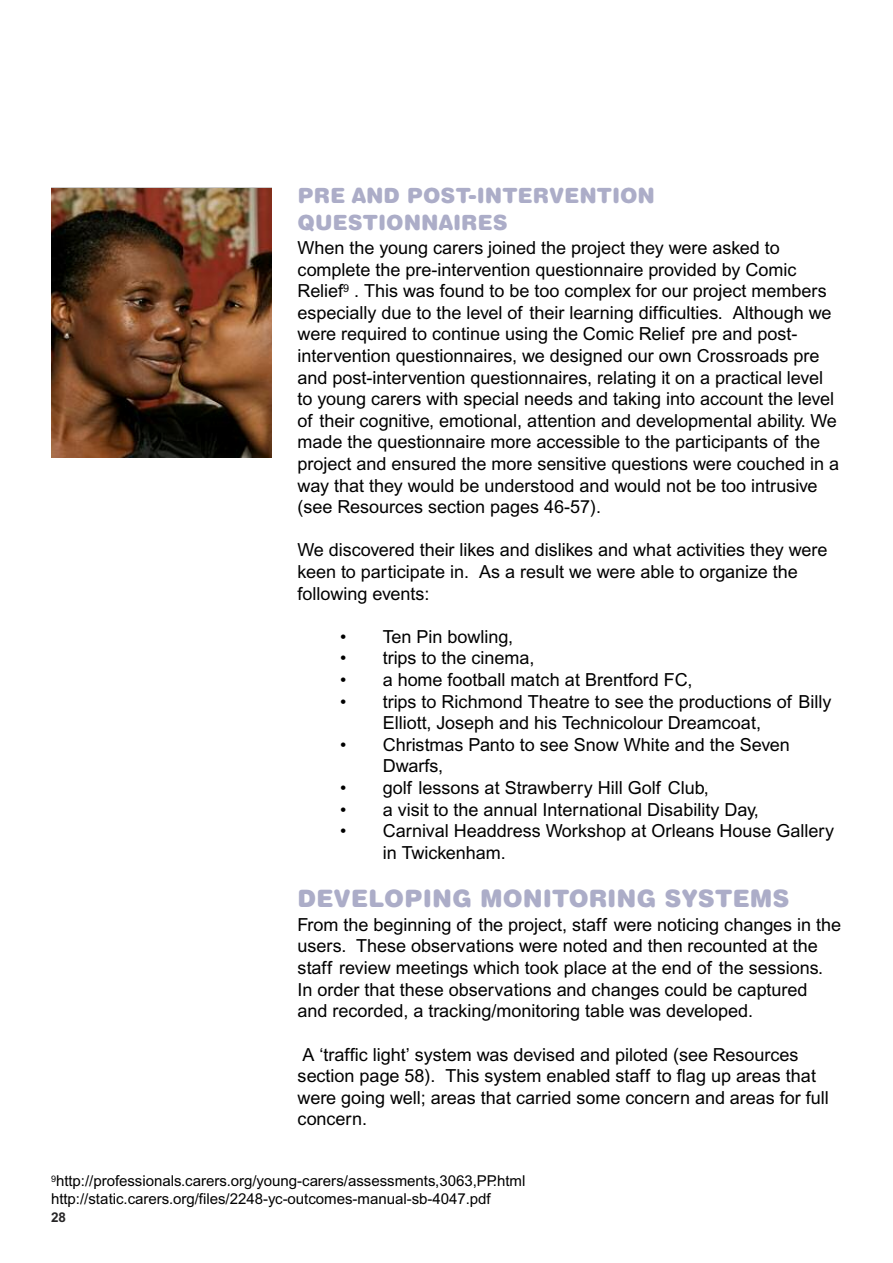
<style>
.page{position:relative;width:893px;height:1263px;background:#fff}
.page>*{position:absolute;margin:0;border:0;box-sizing:border-box;transform-origin:0 0}
.t1{font:900 24px "Helvetica Rounded";color:#acadc8}
.t2{font:900 21px/27.5px "Helvetica Rounded";color:#acadc8}
.t3{font:18px/21.6px "Arial";color:#000}
.t4{font:15px/18px "Arial";color:#000}
.t5{font:700 13.5px "Arial";color:#272627}
</style>
<div class="page">
<img style="left:51px;top:189px;width:220px;height:269px">
<p class="t2" style="left:298px;top:183px;width:359px">PRE AND POST-INTERVENTION<br>QUESTIONNAIRES</p>
<p class="t3" style="left:298px;top:239px;width:543px">When the young carers joined the project they were asked to complete the pre-intervention questionnaire provided by Comic Relief<sup>9</sup> . This was found to be too complex for our project members especially due to the level of their learning difficulties. Although we were required to continue using the Comic Relief pre and post&shy;intervention questionnaires, we designed our own Crossroads pre and post-intervention questionnaires, relating it on a practical level to young carers with special needs and taking into account the level of their cognitive, emotional, attention and developmental ability. We made the questionnaire more accessible to the participants of the project and ensured the more sensitive questions were couched in a way that they would be understood and would not be too intrusive (see Resources section pages 46-57).</p>
<p class="t3" style="left:298px;top:541px;width:531px">We discovered their likes and dislikes and what activities they were keen to participate in. As a result we were able to organize the following events:</p>
<p class="t3" style="left:340px;top:627px;width:175px">• Ten Pin bowling,</p>
<p class="t3" style="left:340px;top:649px;width:196px">• trips to the cinema,</p>
<p class="t3" style="left:340px;top:671px;width:354px">• a home football match at Brentford FC,</p>
<p class="t3" style="left:383px;top:692px;width:450px;text-indent:-43px">• trips to Richmond Theatre to see the productions of Billy<br>Elliott, Joseph and his Technicolour Dreamcoat,</p>
<p class="t3" style="left:383px;top:735px;width:409px;text-indent:-43px">• Christmas Panto to see Snow White and the Seven<br>Dwarfs,</p>
<p class="t3" style="left:340px;top:779px;width:370px">• golf lessons at Strawberry Hill Golf Club,</p>
<p class="t3" style="left:340px;top:800px;width:420px">• a visit to the annual International Disability Day,</p>
<p class="t3" style="left:383px;top:822px;width:453px;text-indent:-43px">• Carnival Headdress Workshop at Orleans House Gallery in Twickenham.</p>
<h1 class="t1" style="left:298px;top:889px;width:494px">DEVELOPING MONITORING SYSTEMS</h1>
<p class="t3" style="left:298px;top:915px;width:545px">From the beginning of the project, staff were noticing changes in the users. These observations were noted and then recounted at the staff review meetings which took place at the end of the sessions.<br>In order that these observations and changes could be captured and recorded, a tracking/monitoring table was developed.</p>
<p class="t3" style="left:298px;top:1045px;width:532px">A ‘traffic light’ system was devised and piloted (see Resources section page 58). This system enabled staff to flag up areas that were going well; areas that carried some concern and areas for full concern.</p>
<p class="t4" style="left:51px;top:1173px;width:476px"><sup>9</sup>http://professionals.carers.org/young-carers/assessments,3063,PP.html http://static.carers.org/files/2248-yc-outcomes-manual-sb-4047.pdf</p>
<p class="t5" style="left:51px;top:1209px;width:17px">28</p>
</div>
